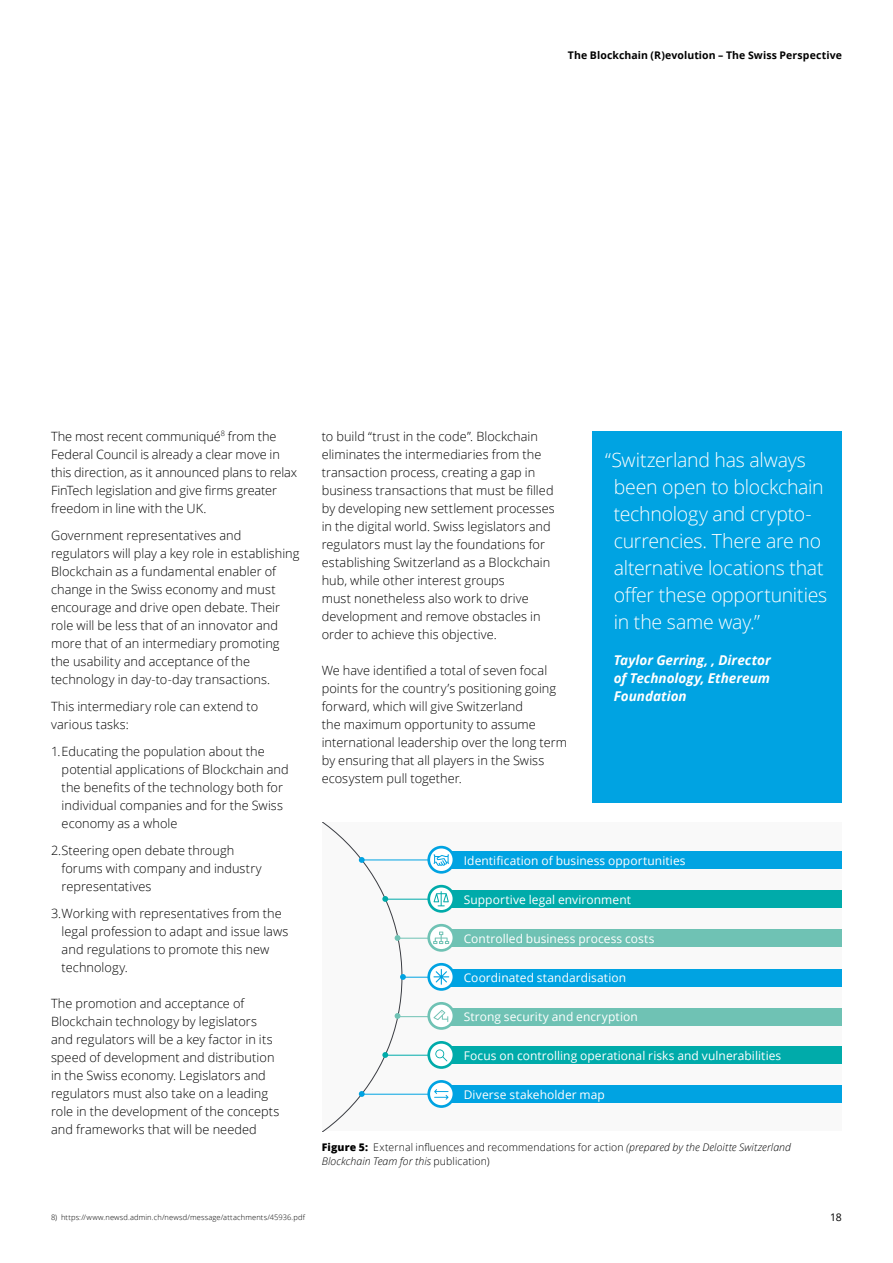
<style>
.page{position:relative;width:893px;height:1263px;background:#fff}
.page>*{position:absolute;margin:0;border:0;box-sizing:border-box;transform-origin:0 0}
.t1{font:300 19.5px/27px "Open Sans";letter-spacing:-.015em;color:#fff}
.t2{font:italic 700 13.5px/18px "Open Sans";color:#fff;text-align:justify}
.t3{font:300 12.75px/18px "Open Sans";letter-spacing:.005em;color:#000}
.t4{font:12px "Open Sans";letter-spacing:.005em;color:#fff}
.t5{font:300 10.5px/13.5px "Open Sans";letter-spacing:.01em;color:#000}
.t6{font:700 10.5px "Open Sans";letter-spacing:.01em;color:#000}
.t7{font:10.5px "Open Sans";color:#000}
.t8{font:300 7.5px "Open Sans";letter-spacing:.015em;color:#000}
.s1{font-weight:800}
.s2{font-style:italic}
</style>
<div class="page">
<div style="left:592px;top:431px;width:250px;height:371px;background:#00a3e2"></div>
<div style="left:322px;top:823px;width:520px;height:308px;background:#f9f9f9"></div>
<div style="left:445px;top:1085px;width:397px;height:18px;background:#00a3e2"></div>
<hr style="left:362px;top:860px;width:100px;height:1px;background:#00a3e2">
<hr style="left:362px;top:1094px;width:100px;height:1px;background:#00a3e2">
<hr style="left:383px;top:899px;width:79px;height:1px;background:#00abaa">
<hr style="left:383px;top:1055px;width:79px;height:1px;background:#00abaa">
<hr style="left:399px;top:938px;width:63px;height:1px;background:#6fc2b4">
<hr style="left:399px;top:1016px;width:63px;height:1px;background:#6fc2b4">
<div style="left:445px;top:890px;width:397px;height:18px;background:#00abaa"></div>
<div style="left:445px;top:1046px;width:397px;height:18px;background:#00abaa"></div>
<div style="left:445px;top:929px;width:397px;height:18px;background:#6fc2b4"></div>
<div style="left:445px;top:1008px;width:397px;height:18px;background:#6fc2b4"></div>
<div style="left:445px;top:969px;width:397px;height:18px;background:#00a3e2"></div>
<hr style="left:402px;top:977px;width:60px;height:1px;background:#00a3e2">
<svg style="left:427px;top:1080px;width:28px;height:28px"></svg>
<div style="left:430px;top:1083px;width:23px;height:22px;background:#fff;border-radius:50%"></div>
<svg style="left:427px;top:885px;width:28px;height:28px"></svg>
<svg style="left:430px;top:887px;width:23px;height:23px"></svg>
<svg style="left:427px;top:1041px;width:28px;height:28px"></svg>
<div style="left:430px;top:1044px;width:23px;height:22px;background:#fff;border-radius:50%"></div>
<svg style="left:427px;top:924px;width:28px;height:28px"></svg>
<svg style="left:430px;top:926px;width:23px;height:23px"></svg>
<svg style="left:427px;top:1002px;width:28px;height:28px"></svg>
<div style="left:430px;top:1005px;width:23px;height:22px;background:#fff;border-radius:50%"></div>
<svg style="left:427px;top:963px;width:28px;height:28px"></svg>
<svg style="left:430px;top:965px;width:23px;height:23px"></svg>
<svg style="left:323px;top:823px;width:83px;height:308px"></svg>
<div style="left:445px;top:851px;width:397px;height:18px;background:#00a3e2"></div>
<svg style="left:427px;top:846px;width:28px;height:28px"></svg>
<svg style="left:430px;top:848px;width:23px;height:23px"></svg>
<svg style="left:434px;top:854px;width:15px;height:12px"></svg>
<svg style="left:434px;top:891px;width:15px;height:15px"></svg>
<svg style="left:433px;top:931px;width:16px;height:13px"></svg>
<svg style="left:433px;top:969px;width:16px;height:16px"></svg>
<svg style="left:433px;top:1010px;width:15px;height:12px"></svg>
<svg style="left:435px;top:1049px;width:12px;height:12px"></svg>
<svg style="left:434px;top:1089px;width:14px;height:11px"></svg>
<p class="t6" style="left:568px;top:48px;width:275px">The Blockchain (R)evolution – The Swiss Perspective</p>
<p class="t3" style="left:51px;top:427px;width:248px">The most recent communiqué<sup>8</sup> from the Federal Council is already a clear move in this direction, as it announced plans to relax FinTech legislation and give firms greater freedom in line with the UK.</p>
<p class="t3" style="left:51px;top:526px;width:250px">Government representatives and regulators will play a key role in establishing Blockchain as a fundamental enabler of change in the Swiss economy and must encourage and drive open debate. Their role will be less that of an innovator and more that of an intermediary promoting the usability and acceptance of the technology in day-to-day transactions.</p>
<p class="t3" style="left:51px;top:697px;width:209px">This intermediary role can extend to various tasks:</p>
<p class="t3" style="left:62px;top:742px;width:229px;text-indent:-11px">1.Educating the population about the potential applications of Blockchain and the benefits of the technology both for individual companies and for the Swiss economy as a whole</p>
<p class="t3" style="left:62px;top:841px;width:202px;text-indent:-11px">2.Steering open debate through forums with company and industry representatives</p>
<p class="t3" style="left:62px;top:904px;width:228px;text-indent:-11px">3.Working with representatives from the legal profession to adapt and issue laws and regulations to promote this new technology.</p>
<p class="t3" style="left:51px;top:994px;width:230px">The promotion and acceptance of Blockchain technology by legislators and regulators will be a key factor in its speed of development and distribution in the Swiss economy. Legislators and regulators must also take on a leading role in the development of the concepts and frameworks that will be needed</p>
<p class="t3" style="left:322px;top:427px;width:235px">to build “trust in the code”. Blockchain eliminates the intermediaries from the transaction process, creating a gap in business transactions that must be filled by developing new settlement processes in the digital world. Swiss legislators and regulators must lay the foundations for establishing Switzerland as a Blockchain hub, while other interest groups<br>must nonetheless also work to drive development and remove obstacles in order to achieve this objective.</p>
<p class="t3" style="left:322px;top:661px;width:247px">We have identified a total of seven focal points for the country’s positioning going forward, which will give Switzerland<br>the maximum opportunity to assume international leadership over the long term by ensuring that all players in the Swiss ecosystem pull together.</p>
<h1 class="t1" style="left:614px;top:446px;width:215px;text-indent:-9px">“Switzerland has always been open to blockchain technology and crypto&shy;currencies. There are no alternative locations that offer these opportunities in the same way.”</h1>
<p class="t2" style="left:614px;top:651px;width:158px">Taylor Gerring, , Director of Technology, Ethereum Foundation</p>
<p class="t4" style="left:464px;top:852px;width:223px">Identification of business opportunities</p>
<p class="t4" style="left:464px;top:891px;width:169px">Supportive legal environment</p>
<p class="t4" style="left:464px;top:930px;width:192px">Controlled business process costs</p>
<p class="t4" style="left:464px;top:970px;width:164px">Coordinated standardisation</p>
<p class="t4" style="left:464px;top:1009px;width:175px">Strong security and encryption</p>
<p class="t4" style="left:464px;top:1047px;width:319px">Focus on controlling operational risks and vulnerabilities</p>
<p class="t4" style="left:464px;top:1086px;width:143px">Diverse stakeholder map</p>
<p class="t5" style="left:322px;top:1140px;width:471px"><span class="s1">Figure 5:</span> External influences and recommendations for action <span class="s2">(prepared by the Deloitte Switzerland<br>Blockchain Team for this</span> publication)</p>
<p class="t8" style="left:51px;top:1212px;width:255px">8) https://www.newsd.admin.ch/newsd/message/attachments/45936.pdf</p>
<p class="t7" style="left:830px;top:1210px;width:13px">18</p>
</div>
